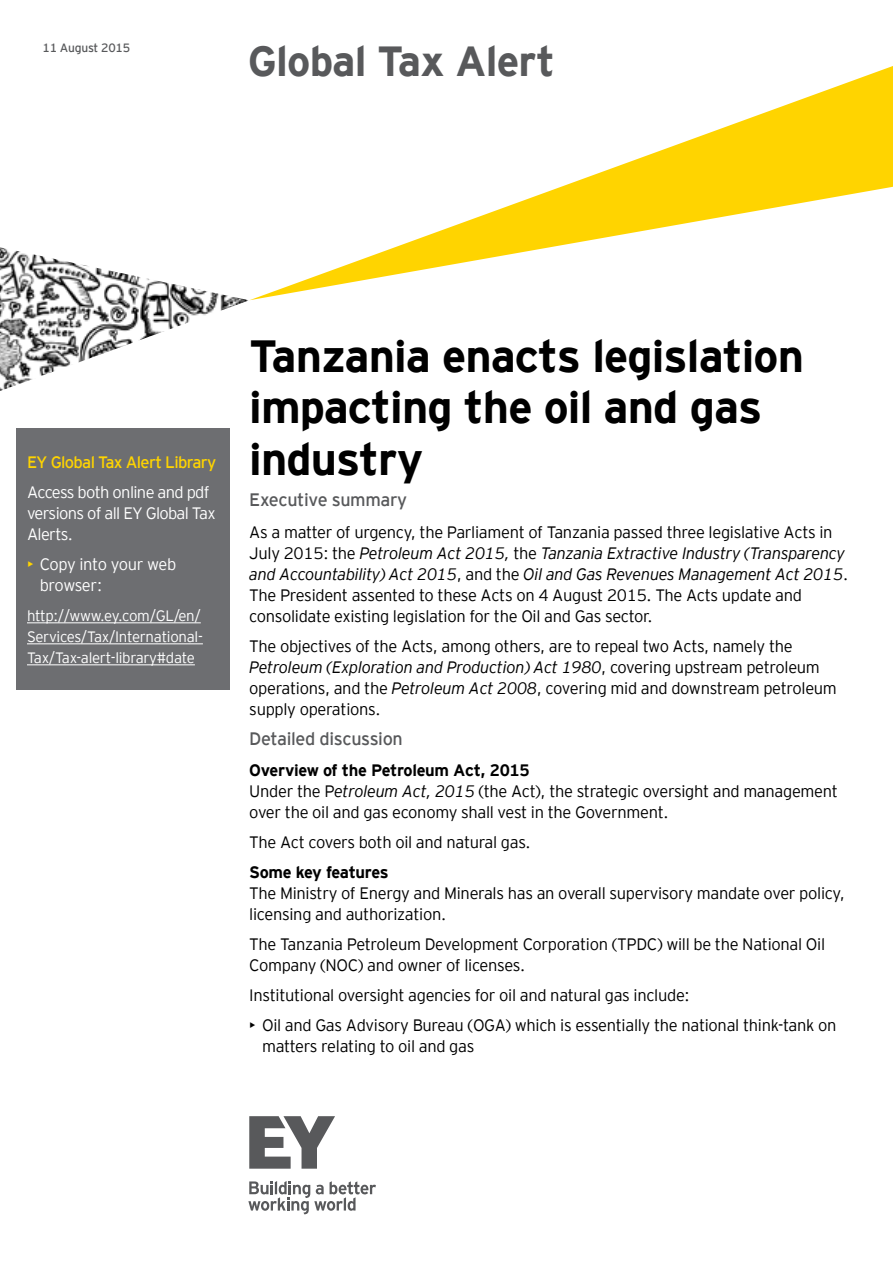
<style>
.page{position:relative;width:893px;height:1263px;background:#fff}
.page>*{position:absolute;margin:0;border:0;box-sizing:border-box;transform-origin:0 0}
.t1{font:700 45px/51.8px "EY Interstate";letter-spacing:-.02em;color:#000}
.t2{font:700 42px "EY Interstate";letter-spacing:-.02em;color:#58595b}
.t3{font:18px "EY Interstate";letter-spacing:-.02em;color:#58595b}
.t4{font:300 16.5px/21px "EY Interstate";letter-spacing:-.02em;color:#000}
.t5{font:300 16.5px/21px "EY Interstate";letter-spacing:-.04em;color:#fff}
.t6{font:16.5px "EY Interstate";letter-spacing:-.04em;color:#ffd400}
.t7{font:700 16.5px "EY Interstate";letter-spacing:-.03em;color:#000}
.t8{font:300 15px/21px "EY Interstate";letter-spacing:-.02em;color:#fff}
.t9{font:12px "EY Interstate";letter-spacing:-.02em;color:#58595b}
.s1{color:#ffd400}
.s2{font-style:italic}
.s3{font-weight:700}
</style>
<div class="page">
<svg style="left:249px;top:1116px;width:86px;height:53px"></svg>
<svg style="left:248px;top:1181px;width:128px;height:33px"></svg>
<svg style="left:250px;top:66px;width:643px;height:234px"></svg>
<img style="left:0;top:247px;width:248px;height:144px">
<div style="left:17px;top:428px;width:213px;height:262px;background:#6d6e71"></div>
<hr style="left:27px;top:623px;width:174px;height:1px;background:#fff">
<hr style="left:27px;top:644px;width:176px;height:1px;background:#fff">
<hr style="left:27px;top:665px;width:168px;height:1px;background:#fff">
<p class="t9" style="left:43px;top:39px;width:89px">11 August 2015</p>
<h2 class="t2" style="left:248px;top:31px;width:309px">Global Tax Alert</h2>
<p class="t6" style="left:27px;top:450px;width:191px">EY Global Tax Alert Library</p>
<p class="t5" style="left:27px;top:481px;width:190px">Access both online and pdf versions of all EY Global Tax<br>Alerts.</p>
<p class="t5" style="left:40px;top:553px;width:138px;text-indent:-13px"><span class="s1">•</span> Copy into your web browser:</p>
<p class="t8" style="left:27px;top:604px;width:177px">http://www.ey.com/GL/en/<br>Services/Tax/International-<br>Tax/Tax-alert-library#date</p>
<h1 class="t1" style="left:249px;top:327px;width:556px">Tanzania enacts legislation impacting the oil and gas industry</h1>
<p class="t3" style="left:249px;top:487px;width:160px">Executive summary</p>
<p class="t4" style="left:249px;top:520px;width:600px">As a matter of urgency, the Parliament of Tanzania passed three legislative Acts in July 2015: the <span class="s2">Petroleum Act 2015,</span> the <span class="s2">Tanzania Extractive Industry (Transparency and Accountability) Act 2015</span>, and the <span class="s2">Oil and Gas Revenues Management Act 2015</span>.<br>The President assented to these Acts on 4 August 2015. The Acts update and consolidate existing legislation for the Oil and Gas sector.</p>
<p class="t4" style="left:249px;top:634px;width:589px">The objectives of the Acts, among others, are to repeal two Acts, namely the <span class="s2">Petroleum (Exploration and Production) Act 1980</span>, covering upstream petroleum operations, and the <span class="s2">Petroleum Act 2008</span>, covering mid and downstream petroleum supply operations.</p>
<p class="t3" style="left:249px;top:726px;width:155px">Detailed discussion</p>
<p class="t4" style="left:249px;top:759px;width:590px"><span class="s3">Overview of the Petroleum Act, 2015<br></span>Under the P<span class="s2">etroleum Act, 2015</span> (the Act), the strategic oversight and management over the oil and gas economy shall vest in the Government.</p>
<p class="t4" style="left:249px;top:831px;width:283px">The Act covers both oil and natural gas.</p>
<p class="t7" style="left:249px;top:860px;width:141px">Some key features</p>
<p class="t4" style="left:249px;top:882px;width:597px">The Ministry of Energy and Minerals has an overall supervisory mandate over policy, licensing and authorization.</p>
<p class="t4" style="left:249px;top:933px;width:577px">The Tanzania Petroleum Development Corporation (TPDC) will be the National Oil<br>Company (NOC) and owner of licenses.</p>
<p class="t4" style="left:249px;top:984px;width:442px">Institutional oversight agencies for oil and natural gas include:</p>
<p class="t4" style="left:262px;top:1014px;width:576px;text-indent:-13px">• Oil and Gas Advisory Bureau (OGA) which is essentially the national think-tank on matters relating to oil and gas</p>
</div>
